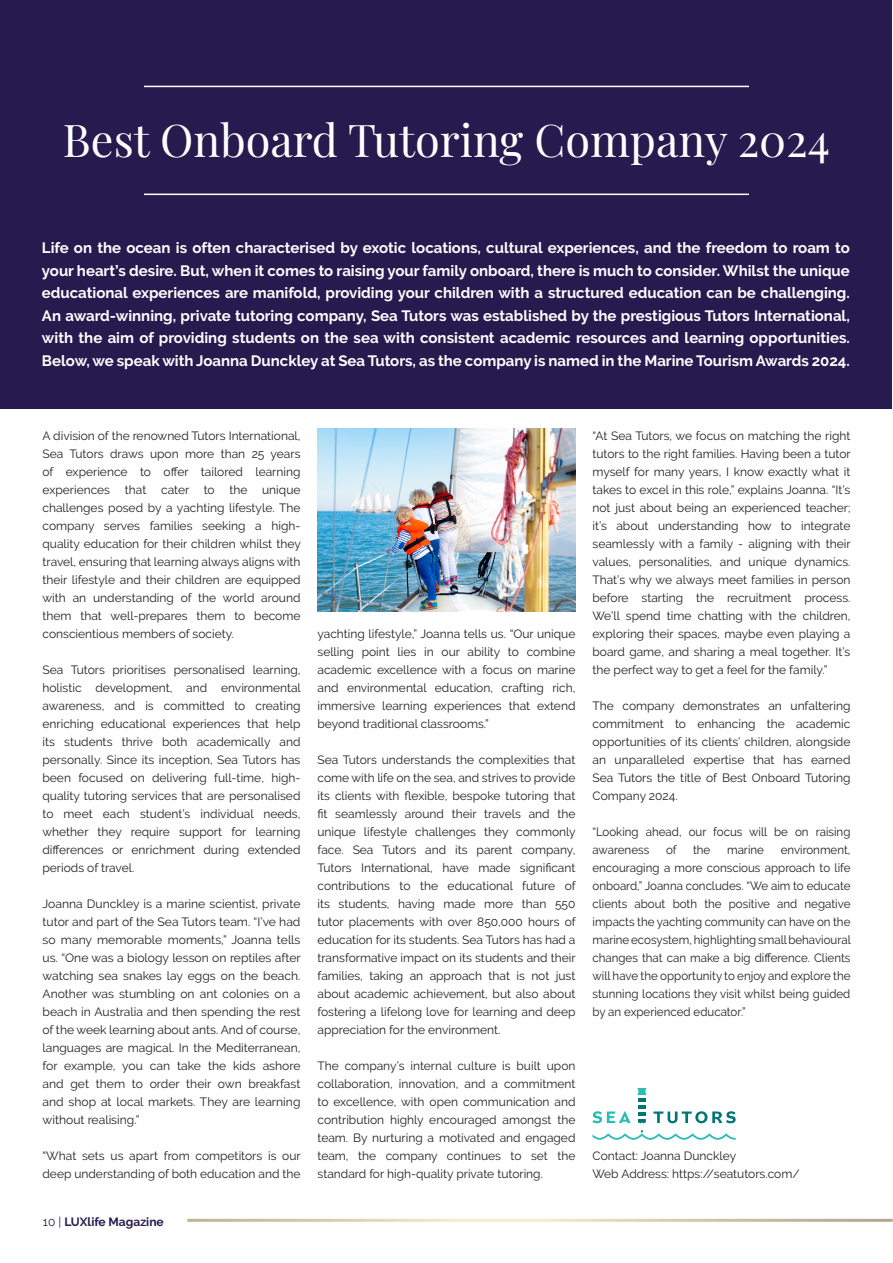
<style>
.page{position:relative;width:893px;height:1263px;background:#fff}
.page>*{position:absolute;margin:0;border:0;box-sizing:border-box;transform-origin:0 0}
.t1{font:45px "Playfair Display";color:#fff}
.t2{font:700 15px/22.5px "Raleway";color:#fff;text-align:justify}
.t3{font:12px/18px "Raleway";color:#231f20;text-align:justify}
.t4{font:12px/18px "Raleway";color:#231f20;scale:.96 1}
.t5{font:700 12px "Raleway";color:#261a4f}
.s1{font-weight:400}
</style>
<div class="page">
<div style="left:0;top:0;width:892px;height:408px;background:#261a4f"></div>
<hr style="left:144px;top:86px;width:605px;height:1px;background:#fff">
<hr style="left:144px;top:194px;width:605px;height:1px;background:#fff">
<svg style="left:592px;top:1111px;width:39px;height:12px"></svg>
<svg style="left:653px;top:1111px;width:83px;height:12px"></svg>
<svg style="left:638px;top:1088px;width:8px;height:36px"></svg>
<svg style="left:592px;top:1130px;width:144px;height:10px"></svg>
<img style="left:317px;top:428px;width:258px;height:183px">
<p class="t1" style="left:63px;top:105px;width:769px">Best Onboard Tutoring Company 2024</p>
<p class="t2" style="left:42px;top:237px;width:809px">Life on the ocean is often characterised by exotic locations, cultural experiences, and the freedom to roam to your heart’s desire. But, when it comes to raising your family onboard, there is much to consider. Whilst the unique educational experiences are manifold, providing your children with a structured education can be challenging.</p>
<p class="t2" style="left:42px;top:304px;width:809px">An award-winning, private tutoring company, Sea Tutors was established by the prestigious Tutors International, with the aim of providing students on the sea with consistent academic resources and learning opportunities.<br>Below, we speak with Joanna Dunckley at Sea Tutors, as the company is named in the Marine Tourism Awards 2024.</p>
<p class="t3" style="left:43px;top:426px;width:260px">A division of the renowned Tutors International, Sea Tutors draws upon more than 25 years of experience to offer tailored learning experiences that cater to the unique challenges posed by a yachting lifestyle. The company serves families seeking a high&shy;quality education for their children whilst they travel, ensuring that learning always aligns with their lifestyle and their children are equipped with an understanding of the world around them that well-prepares them to become conscientious members of society.</p>
<p class="t3" style="left:43px;top:660px;width:260px">Sea Tutors prioritises personalised learning, holistic development, and environmental awareness, and is committed to creating enriching educational experiences that help its students thrive both academically and personally. Since its inception, Sea Tutors has been focused on delivering full-time, high&shy;quality tutoring services that are personalised to meet each student’s individual needs, whether they require support for learning differences or enrichment during extended periods of travel.</p>
<p class="t3" style="left:43px;top:894px;width:260px">Joanna Dunckley is a marine scientist, private tutor and part of the Sea Tutors team. “I’ve had so many memorable moments,” Joanna tells us. “One was a biology lesson on reptiles after watching sea snakes lay eggs on the beach.<br>Another was stumbling on ant colonies on a beach in Australia and then spending the rest of the week learning about ants. And of course, languages are magical. In the Mediterranean, for example, you can take the kids ashore and get them to order their own breakfast and shop at local markets. They are learning without realising.”</p>
<p class="t3" style="left:43px;top:1146px;width:260px">“What sets us apart from competitors is our deep understanding of both education and the</p>
<p class="t5" style="left:43px;top:1214px;width:122px"><span class="s1">10 |</span> LUXlife Magazine</p>
<p class="t3" style="left:317px;top:624px;width:259px">yachting lifestyle,” Joanna tells us. “Our unique selling point lies in our ability to combine academic excellence with a focus on marine and environmental education, crafting rich, immersive learning experiences that extend beyond traditional classrooms.”</p>
<p class="t3" style="left:317px;top:750px;width:260px">Sea Tutors understands the complexities that come with life on the sea, and strives to provide its clients with flexible, bespoke tutoring that fit seamlessly around their travels and the unique lifestyle challenges they commonly face. Sea Tutors and its parent company, Tutors International, have made significant contributions to the educational future of its students, having made more than 550 tutor placements with over 850,000 hours of education for its students. Sea Tutors has had a transformative impact on its students and their families, taking an approach that is not just about academic achievement, but also about fostering a lifelong love for learning and deep appreciation for the environment.</p>
<p class="t3" style="left:317px;top:1056px;width:259px">The company’s internal culture is built upon collaboration, innovation, and a commitment to excellence, with open communication and contribution highly encouraged amongst the team. By nurturing a motivated and engaged team, the company continues to set the standard for high-quality private tutoring.</p>
<p class="t3" style="left:592px;top:426px;width:260px">“At Sea Tutors, we focus on matching the right tutors to the right families. Having been a tutor myself for many years, I know exactly what it takes to excel in this role,” explains Joanna. “It’s not just about being an experienced teacher; it’s about understanding how to integrate seamlessly with a family - aligning with their values, personalities, and unique dynamics.<br>That’s why we always meet families in person before starting the recruitment process.<br>We’ll spend time chatting with the children, exploring their spaces, maybe even playing a board game, and sharing a meal together. It’s the perfect way to get a feel for the family.”</p>
<p class="t3" style="left:592px;top:696px;width:259px">The company demonstrates an unfaltering commitment to enhancing the academic opportunities of its clients’ children, alongside an unparalleled expertise that has earned Sea Tutors the title of Best Onboard Tutoring Company 2024.</p>
<p class="t4" style="left:592px;top:822px;width:270px">“Looking ahead, our focus will be on raising awareness</p>
<p class="t4" style="left:666px;top:840px;width:13px">of</p>
<p class="t4" style="left:693px;top:840px;width:20px">the</p>
<p class="t4" style="left:727px;top:840px;width:40px">marine</p>
<p class="t4" style="left:592px;top:840px;width:271px;text-align:justify;text-indent:188px">environment, encouraging a more conscious approach to life onboard,” Joanna concludes. “We aim to educate clients about both the positive and negative impacts the yachting community can have on the marine ecosystem, highlighting small behavioural changes that can make a big difference. Clients will have the opportunity to enjoy and explore the stunning locations they visit whilst being guided by an experienced educator.”</p>
<p class="t3" style="left:592px;top:1146px;width:145px">Contact: Joanna Dunckley</p>
<p class="t3" style="left:592px;top:1164px;width:209px">Web Address: https://seatutors.com/</p>
</div>
